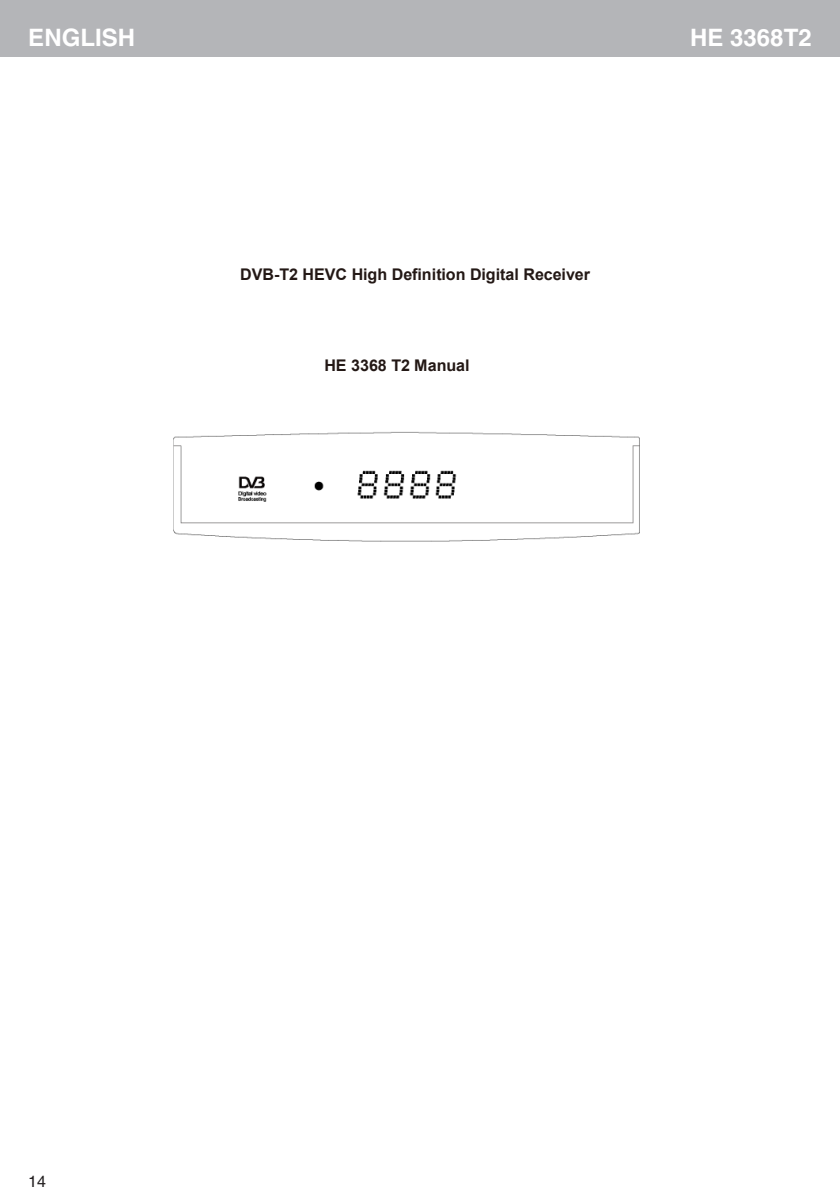
<style>
.page{position:relative;width:840px;height:1191px;background:#fff}
.page>*{position:absolute;margin:0;border:0;box-sizing:border-box;transform-origin:0 0}
.Titolo_lingua{font:700 24px "Helvetica";color:#fff}
.t1{font:700 16px "Arial";letter-spacing:-.005em;color:#231815}
.t2{font:16px "Helvetica";color:#231f20}
</style>
<div class="page">
<div style="left:0;top:0;width:839px;height:57px;background:#b4b5b8"></div>
<img style="left:173px;top:431px;width:467px;height:111px">
<p class="Titolo_lingua" style="left:28px;top:23px;width:108px">ENGLISH</p>
<h1 class="Titolo_lingua" style="left:689px;top:23px;width:123px">HE 3368T2</h1>
<p class="t1" style="left:240px;top:263px;width:351px">DVB-T2 HEVC High Definition Digital Receiver</p>
<p class="t1" style="left:324px;top:354px;width:147px">HE 3368 T2 Manual</p>
<p class="t2" style="left:28px;top:1171px;width:19px">14</p>
</div>
